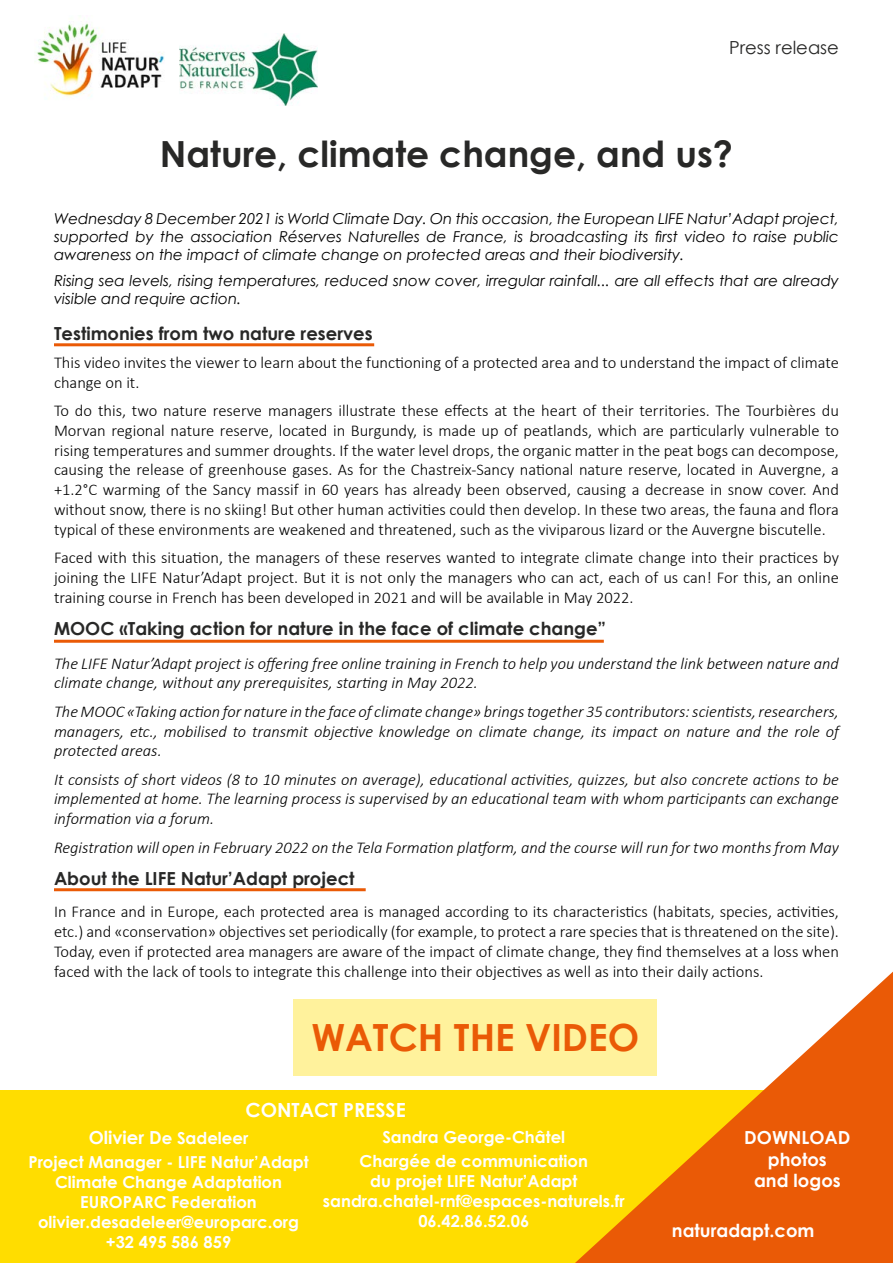
<style>
.page{position:relative;width:893px;height:1263px;background:#fff}
.page>*{position:absolute;margin:0;border:0;box-sizing:border-box;transform-origin:0 0}
.t1{font:700 37.5px "Century Gothic";color:#ea5a06}
.t2{font:700 36px "Century Gothic";color:#282827}
.t3{font:700 19.5px "Century Gothic";color:#fff}
.t4{font:700 18px "Century Gothic";color:#282827}
.t5{font:700 18px/21.6px "Century Gothic";color:#fff;text-align:center}
.t6{font:18px "Century Gothic";color:#282827}
.t7{font:300 16.5px/19.8px "Calibri";color:#000;text-align:justify}
.t8{font:italic 300 16.5px/19.8px "Calibri";color:#000;text-align:justify}
.t9{font:700 16.5px/19.8px "Century Gothic";color:#fff;text-align:center}
.t10{font:italic 15px/18px "Century Gothic";color:#000;text-align:justify}
.s1{font-size:18px}
</style>
<div class="page">
<div style="left:0;top:1091px;width:893px;height:172px;background:#fd0"></div>
<svg style="left:575px;top:971px;width:318px;height:292px;fill:#ea5a06"></svg>
<hr style="left:54px;top:343px;width:320px;height:3px;background:#ea5a06">
<hr style="left:54px;top:640px;width:550px;height:3px;background:#ea5a06">
<hr style="left:54px;top:888px;width:312px;height:3px;background:#ea5a06">
<img style="left:36px;top:23px;width:128px;height:74px">
<img style="left:180px;top:34px;width:137px;height:72px">
<div style="left:293px;top:999px;width:364px;height:77px;background:#fff29c"></div>
<p class="t6" style="left:729px;top:35px;width:111px">Press release</p>
<h2 class="t2" style="left:160px;top:127px;width:575px">Nature, climate change, and us?</h2>
<p class="t10" style="left:54px;top:209px;width:786px">Wednesday 8 December 2021 is World Climate Day. On this occasion, the European LIFE Natur’Adapt project, supported by the association Réserves Naturelles de France, is broadcasting its first video to raise public awareness on the impact of climate change on protected areas and their biodiversity.</p>
<p class="t10" style="left:54px;top:272px;width:786px">Rising sea levels, rising temperatures, reduced snow cover, irregular rainfall... are all effects that are already visible and require action.</p>
<p class="t4" style="left:54px;top:320px;width:320px">Testimonies from two nature reserves</p>
<p class="t7" style="left:54px;top:352px;width:786px">This video invites the viewer to learn about the functioning of a protected area and to understand the impact of climate change on it.</p>
<p class="t7" style="left:54px;top:400px;width:786px">To do this, two nature reserve managers illustrate these effects at the heart of their territories. The Tourbières du Morvan regional nature reserve, located in Burgundy, is made up of peatlands, which are particularly vulnerable to rising temperatures and summer droughts. If the water level drops, the organic matter in the peat bogs can decompose, causing the release of greenhouse gases. As for the Chastreix-Sancy national nature reserve, located in Auvergne, a +1.2°C warming of the Sancy massif in 60 years has already been observed, causing a decrease in snow cover. And without snow, there is no skiing! But other human activities could then develop. In these two areas, the fauna and flora typical of these environments are weakened and threatened, such as the viviparous lizard or the Auvergne biscutelle.</p>
<p class="t7" style="left:54px;top:547px;width:786px">Faced with this situation, the managers of these reserves wanted to integrate climate change into their practices by joining the LIFE Natur’Adapt project. But it is not only the managers who can act, each of us can! For this, an online training course in French has been developed in 2021 and will be available in May 2022.</p>
<p class="t4" style="left:54px;top:615px;width:554px">MOOC «Taking action for nature in the face of climate change”</p>
<p class="t8" style="left:54px;top:653px;width:786px">The LIFE Natur’Adapt project is offering free online training in French to help you understand the link between nature and climate change, without any prerequisites, starting in May 2022.</p>
<p class="t8" style="left:54px;top:701px;width:786px">The MOOC «Taking action for nature in the face of climate change» brings together 35 contributors: scientists, researchers, managers, etc., mobilised to transmit objective knowledge on climate change, its impact on nature and the role of protected areas.</p>
<p class="t8" style="left:54px;top:769px;width:786px">It consists of short videos (8 to 10 minutes on average), educational activities, quizzes, but also concrete actions to be implemented at home. The learning process is supervised by an educational team with whom participants can exchange information via a forum.</p>
<p class="t8" style="left:54px;top:837px;width:786px">Registration will open in February 2022 on the Tela Formation platform, and the course will run for two months from May</p>
<p class="t4" style="left:54px;top:864px;width:302px">About the LIFE Natur’Adapt project</p>
<p class="t7" style="left:54px;top:901px;width:786px">In France and in Europe, each protected area is managed according to its characteristics (habitats, species, activities, etc.) and «conservation» objectives set periodically (for example, to protect a rare species that is threatened on the site).<br>Today, even if protected area managers are aware of the impact of climate change, they find themselves at a loss when faced with the lack of tools to integrate this challenge into their objectives as well as into their daily actions.</p>
<h1 class="t1" style="left:311px;top:1009px;width:329px">WATCH THE VIDEO</h1>
<p class="t3" style="left:246px;top:1095px;width:162px">CONTACT PRESSE</p>
<p class="t9" style="left:28px;top:1125px;width:282px;line-height:24px"><span class="s1">Olivier D</span>e Sadeleer<br>Project Manager - LIFE Natur’Adapt</p>
<p class="t9" style="left:38px;top:1171px;width:263px">Climate Change Adaptation<br>EUROPARC Federation olivier.desadeleer@europarc.org +32 495 586 859</p>
<p class="t9" style="left:360px;top:1124px;width:230px;line-height:24px">Sandra George-Châtel<br>Chargée de communication</p>
<p class="t9" style="left:323px;top:1170px;width:303px">du projet LIFE Natur’Adapt sandra.chatel-rnf@espaces-naturels.fr<br>06.42.86.52.06</p>
<p class="t5" style="left:744px;top:1126px;width:108px">DOWNLOAD photos<br>and logos</p>
<p class="t5" style="left:672px;top:1219px;width:144px">naturadapt.com</p>
</div>
